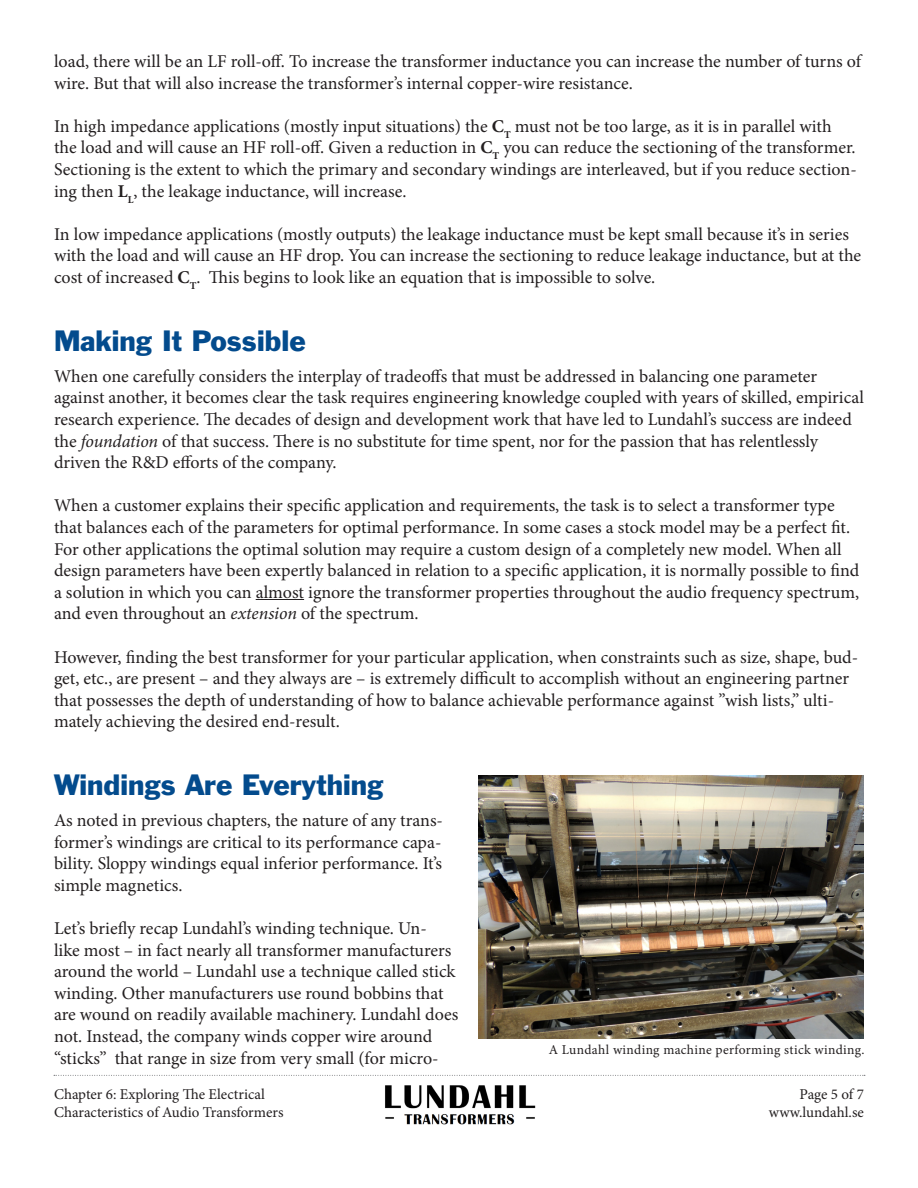
<style>
.page{position:relative;width:918px;height:1188px;background:#fff}
.page>*{position:absolute;margin:0;border:0;box-sizing:border-box;transform-origin:0 0}
.kw_-_header_text{font:27px "Franklin Gothic BT";color:#034b8d}
.t1{font:18px/21.6px "Minion Pro";color:#231f20}
.t2{font:15px/18px "Minion Pro";color:#231f20;text-align:right}
.t3{font:13.5px "Minion Pro";letter-spacing:.025em;color:#231f20}
.s1{font-weight:700}
.s2{font-style:italic}
</style>
<div class="page">
<svg style="left:54px;top:1075px;width:811px;height:1px"></svg>
<img style="left:385px;top:1085px;width:151px;height:40px">
<hr style="left:256px;top:599px;width:48px;height:1px;background:#231f20">
<img style="left:479px;top:776px;width:385px;height:262px">
<p class="t1" style="left:54px;top:51px;width:809px">load, there will be an LF roll-off. To increase the transformer inductance you can increase the number of turns of wire. But that will also increase the transformer’s internal copper-wire resistance.</p>
<p class="t1" style="left:54px;top:115px;width:804px">In high impedance applications (mostly input situations) the <span class="s1">C</span><sub>T</sub> must not be too large, as it is in parallel with the load and will cause an HF roll-off. Given a reduction in <span class="s1">C</span><sub>T</sub> you can reduce the sectioning of the transformer.<br>Sectioning is the extent to which the primary and secondary windings are interleaved, but if you reduce section&shy;ing then <span class="s1">L</span><sub>L</sub>, the leakage inductance, will increase.</p>
<p class="t1" style="left:54px;top:223px;width:809px">In low impedance applications (mostly outputs) the leakage inductance must be kept small because it’s in series with the load and will cause an HF drop. You can increase the sectioning to reduce leakage inductance, but at the cost of increased <span class="s1">C</span><sub>T</sub>. This begins to look like an equation that is impossible to solve.</p>
<p class="kw_-_header_text" style="left:54px;top:325px;width:253px">Making It Possible</p>
<p class="t1" style="left:54px;top:365px;width:812px">When one carefully considers the interplay of tradeoffs that must be addressed in balancing one parameter against another, it becomes clear the task requires engineering knowledge coupled with years of skilled, empirical research experience. The decades of design and development work that have led to Lundahl’s success are indeed the <span class="s2">foundation</span> of that success. There is no substitute for time spent, nor for the passion that has relentlessly driven the R&amp;D efforts of the company.</p>
<p class="t1" style="left:54px;top:495px;width:807px">When a customer explains their specific application and requirements, the task is to select a transformer type that balances each of the parameters for optimal performance. In some cases a stock model may be a perfect fit.<br>For other applications the optimal solution may require a custom design of a completely new model. When all design parameters have been expertly balanced in relation to a specific application, it is normally possible to find a solution in which you can almost ignore the transformer properties throughout the audio frequency spectrum, and even throughout an <span class="s2">extension</span> of the spectrum.</p>
<p class="t1" style="left:54px;top:646px;width:806px">However, finding the best transformer for your particular application, when constraints such as size, shape, bud&shy;get, etc., are present – and they always are – is extremely difficult to accomplish without an engineering partner that possesses the depth of understanding of how to balance achievable performance against ”wish lists,” ulti&shy;mately achieving the desired end-result.</p>
<p class="kw_-_header_text" style="left:54px;top:769px;width:331px">Windings Are Everything</p>
<p class="t1" style="left:54px;top:809px;width:391px;text-align:justify">As noted in previous chapters, the nature of any trans&shy;former’s windings are critical to its performance capa&shy;bility. Sloppy windings equal inferior performance. It’s simple magnetics.</p>
<p class="t1" style="left:54px;top:917px;width:406px">Let’s briefly recap Lundahl’s winding technique. Un-<br>like most – in fact nearly all transformer manufacturers around the world – Lundahl use a technique called stick winding. Other manufacturers use round bobbins that are wound on readily available machinery. Lundahl does not. Instead, the company winds copper wire around “sticks” that range in size from very small (for micro-</p>
<p class="t2" style="left:54px;top:1085px;width:231px;text-align:left">Chapter 6: Exploring The Electrical<br>Characteristics of Audio Transformers</p>
<p class="t3" style="left:549px;top:1040px;width:317px">A Lundahl winding machine performing stick winding.</p>
<p class="t2" style="left:769px;top:1085px;width:97px">Page 5 of 7 www.lundahl.se</p>
</div>
